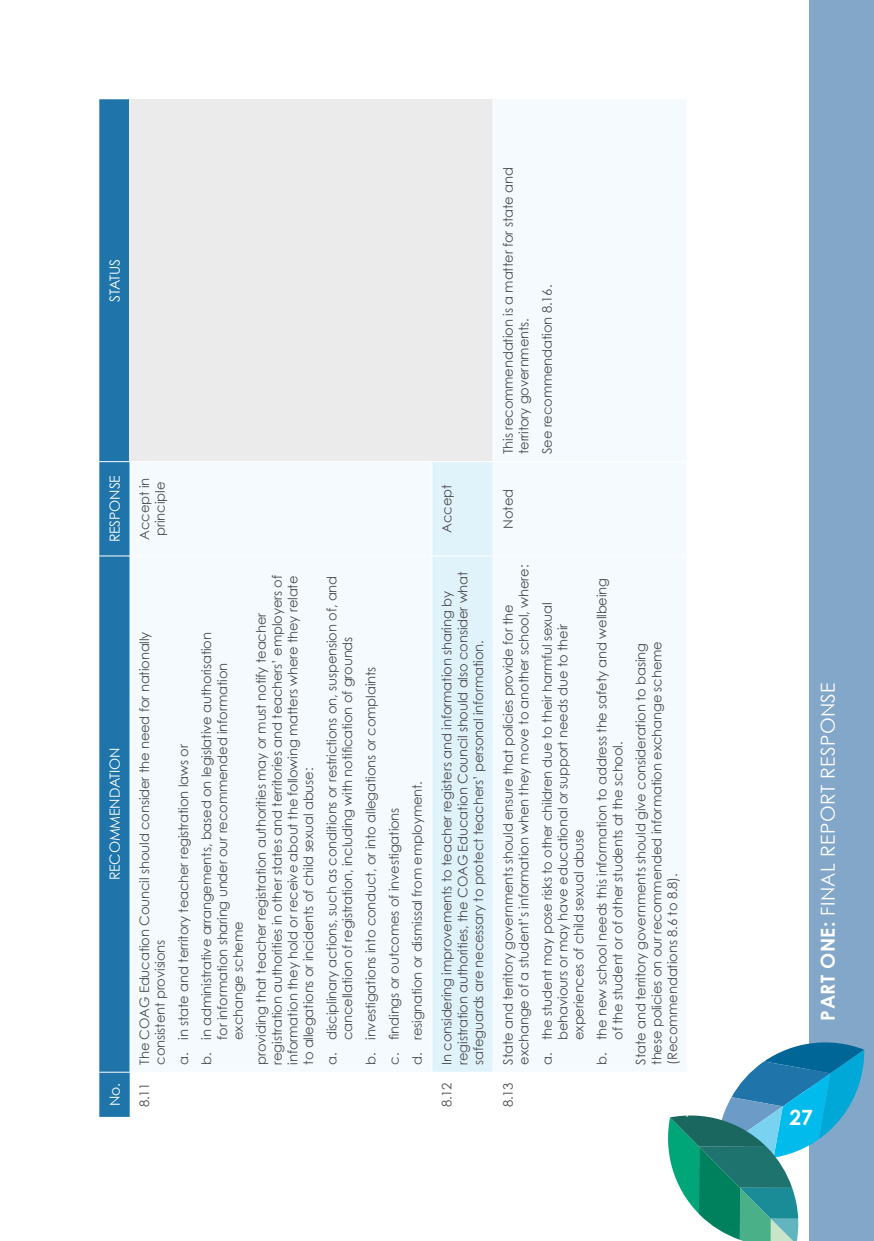
<style>
.page{position:relative;width:874px;height:1241px;background:#fff}
.page>*{position:absolute;margin:0;border:0;box-sizing:border-box;transform-origin:0 0}
.t1{font:700 21px "Century Gothic";color:#fff}
.t2{font:19.25px "Century Gothic";letter-spacing:.02em;color:#fff}
.Header_text{font:14px "Century Gothic";letter-spacing:-.01em;color:#fff}
.Table_text{font:13.12px/15.8px "Century Gothic";letter-spacing:-.01em;color:#4d4d4f}
.s1{font-weight:700}
</style>
<div class="page">
<div style="left:809px;top:0;width:64px;height:1240px;background:#83a7c9"></div>
<svg style="left:668px;top:1042px;width:196px;height:198px"></svg>
<div style="left:99px;top:99px;width:31px;height:1017px;background:#1f75aa"></div>
<div style="left:130px;top:100px;width:556px;height:971px;background:#f4fafd"></div>
<div style="left:130px;top:99px;width:363px;height:362px;background:#ebebec"></div>
<div style="left:432px;top:462px;width:60px;height:609px;background:#e0f3fb"></div>
<hr style="left:99px;top:1071px;width:31px;height:1px;background:#fff">
<hr style="left:130px;top:555px;width:301px;height:1px;background:#fff">
<hr style="left:130px;top:461px;width:301px;height:1px;background:#fff">
<hr style="left:431px;top:556px;width:1px;height:515px;background:#fff">
<hr style="left:431px;top:461px;width:1px;height:95px;background:#fff">
<hr style="left:432px;top:555px;width:60px;height:1px;background:#fff">
<hr style="left:432px;top:461px;width:60px;height:1px;background:#fff">
<hr style="left:492px;top:556px;width:1px;height:515px;background:#fff">
<hr style="left:493px;top:1071px;width:193px;height:1px;background:#fff">
<hr style="left:492px;top:461px;width:1px;height:95px;background:#fff">
<hr style="left:493px;top:555px;width:193px;height:1px;background:#fff">
<hr style="left:492px;top:99px;width:1px;height:362px;background:#fff">
<hr style="left:493px;top:461px;width:193px;height:1px;background:#fff">
<hr style="left:686px;top:1071px;width:1px;height:45px;background:#fff">
<hr style="left:686px;top:556px;width:1px;height:515px;background:#fff">
<hr style="left:99px;top:555px;width:31px;height:1px;background:#fff">
<hr style="left:99px;top:461px;width:31px;height:1px;background:#fff">
<p class="Header_text" style="left:106px;top:301px;width:44px;rotate:-90deg">STATUS</p>
<p class="Table_text" style="left:500px;top:454px;width:288px;rotate:-90deg">This recommendation is a matter for state and territory governments.</p>
<p class="Table_text" style="left:538px;top:454px;width:171px;rotate:-90deg">See recommendation 8.16.</p>
<p class="Header_text" style="left:106px;top:542px;width:69px;rotate:-90deg">RESPONSE</p>
<p class="Table_text" style="left:136px;top:539px;width:63px;text-align:center;rotate:-90deg">Accept in principle</p>
<p class="Table_text" style="left:438px;top:532px;width:49px;rotate:-90deg">Accept</p>
<p class="Table_text" style="left:500px;top:528px;width:41px;rotate:-90deg">Noted</p>
<p class="Header_text" style="left:106px;top:880px;width:134px;rotate:-90deg">RECOMMENDATION</p>
<p class="Table_text" style="left:136px;top:1064px;width:434px;rotate:-90deg">The COAG Education Council should consider the need for nationally consistent provisions</p>
<p class="Table_text" style="left:175px;top:1064px;width:322px;rotate:-90deg">a. in state and territory teacher registration laws or</p>
<p class="Table_text" style="left:198px;top:1039px;width:409px;text-indent:-25px;rotate:-90deg">b. in administrative arrangements, based on legislative authorisation for information sharing under our recommended information exchange scheme</p>
<p class="Table_text" style="left:253px;top:1064px;width:491px;rotate:-90deg">providing that teacher registration authorities may or must notify teacher registration authorities in other states and territories and teachers’ employers of information they hold or receive about the following matters where they relate to allegations or incidents of child sexual abuse:</p>
<p class="Table_text" style="left:323px;top:1039px;width:465px;text-indent:-25px;rotate:-90deg">a. disciplinary actions, such as conditions or restrictions on, suspension of, and cancellation of registration, including with notification of grounds</p>
<p class="Table_text" style="left:362px;top:1064px;width:399px;rotate:-90deg">b. investigations into conduct, or into allegations or complaints</p>
<p class="Table_text" style="left:385px;top:1064px;width:259px;rotate:-90deg">c. findings or outcomes of investigations</p>
<p class="Table_text" style="left:409px;top:1064px;width:285px;rotate:-90deg">d. resignation or dismissal from employment.</p>
<p class="Table_text" style="left:438px;top:1064px;width:495px;rotate:-90deg">In considering improvements to teacher registers and information sharing by registration authorities, the COAG Education Council should also consider what safeguards are necessary to protect teachers’ personal information.</p>
<p class="Table_text" style="left:500px;top:1064px;width:501px;rotate:-90deg">State and territory governments should ensure that policies provide for the exchange of a student’s information when they move to another school, where:</p>
<p class="Table_text" style="left:538px;top:1039px;width:439px;text-indent:-25px;rotate:-90deg">a. the student may pose risks to other children due to their harmful sexual behaviours or may have educational or support needs due to their experiences of child sexual abuse</p>
<p class="Table_text" style="left:593px;top:1039px;width:463px;text-indent:-25px;rotate:-90deg">b. the new school needs this information to address the safety and wellbeing of the student or of other students at the school.</p>
<p class="Table_text" style="left:632px;top:1064px;width:425px;rotate:-90deg">State and territory governments should give consideration to basing these policies on our recommended information exchange scheme (Recommendations 8.6 to 8.8).</p>
<h2 class="t2" style="left:815px;top:1020px;width:340px;rotate:-90deg"><span class="s1">PART ONE:</span> FINAL REPORT RESPONSE</h2>
<p class="Header_text" style="left:106px;top:1106px;width:25px;rotate:-90deg">No.</p>
<p class="Table_text" style="left:136px;top:1107px;width:27px;rotate:-90deg">8.11</p>
<p class="Table_text" style="left:438px;top:1107px;width:27px;rotate:-90deg">8.12</p>
<p class="Table_text" style="left:500px;top:1107px;width:27px;rotate:-90deg">8.13</p>
<h1 class="t1" style="left:789px;top:1103px;width:25px">27</h1>
</div>
